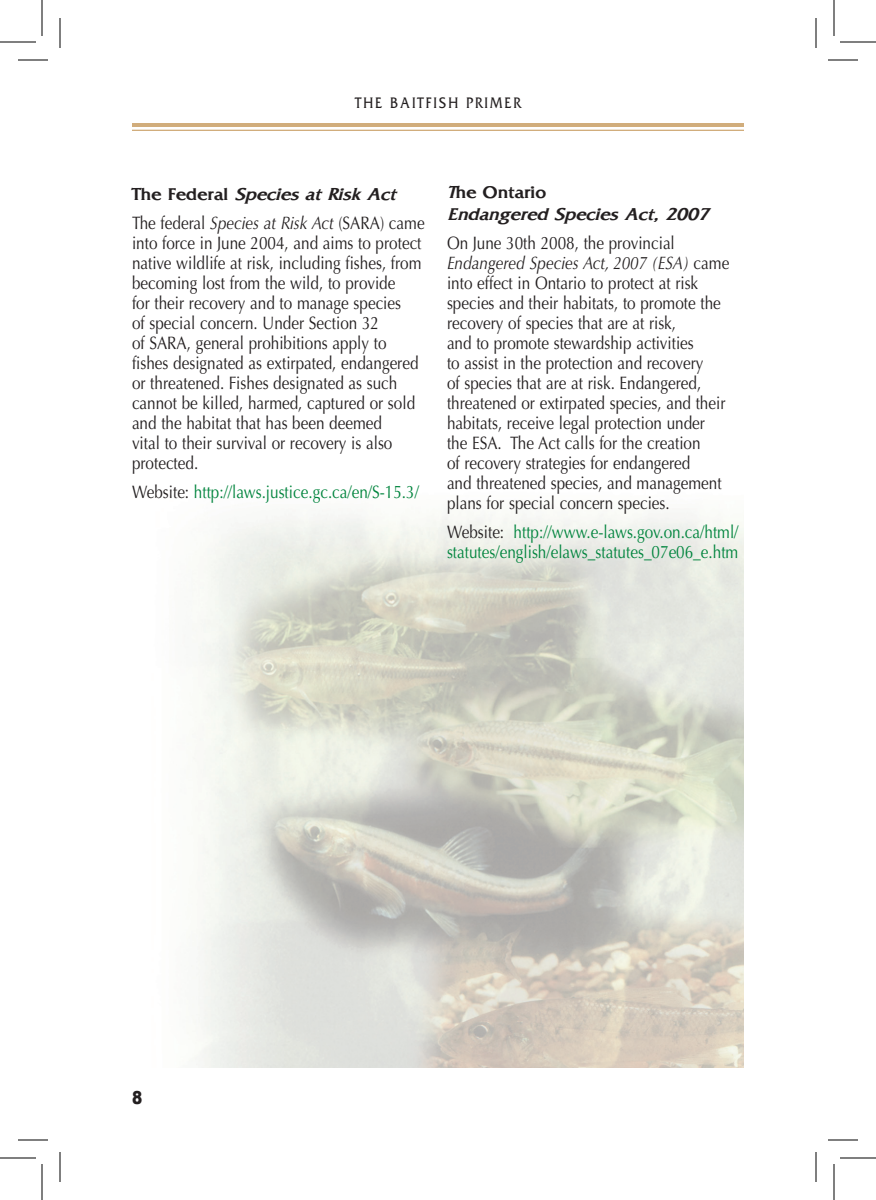
<style>
.page{position:relative;width:876px;height:1200px;background:#fff}
.page>*{position:absolute;margin:0;border:0;box-sizing:border-box;transform-origin:0 0}
.Body_Copy{font:18px/20px "Optima";color:#231f20;scale:.85 1}
.Body_Copy-2{font:18px/20px "Optima";color:#00843d;scale:.85 1}
.Subheading_2{font:italic 700 18px/22px "Fritz Quadrata";color:#231f20}
.t1{font:900 18px "Arial";color:#231f20;scale:.85 1}
.t2{font:16px "Friz Quadrata";letter-spacing:.15em;color:#231f20;scale:.85 1}
.s1{font-style:normal}
.s2{font-style:italic}
.s3{color:#231f20}
</style>
<div class="page">
<svg style="left:132px;top:129px;width:612px;height:1px"></svg>
<hr style="left:132px;top:123px;width:612px;height:4px;background:#d1ad7c">
<hr style="left:132px;top:130px;width:612px;height:1px;background:#d1ad7c">
<img style="left:192px;top:512px;width:552px;height:556px">
<hr style="left:18px;top:60px;width:30px;height:1px;background:#000">
<hr style="left:828px;top:60px;width:30px;height:1px;background:#000">
<hr style="left:18px;top:1140px;width:30px;height:1px;background:#000">
<hr style="left:828px;top:1140px;width:30px;height:1px;background:#000">
<hr style="left:60px;top:18px;width:1px;height:30px;background:#000">
<hr style="left:60px;top:1152px;width:1px;height:30px;background:#000">
<hr style="left:816px;top:18px;width:1px;height:30px;background:#000">
<hr style="left:816px;top:1152px;width:1px;height:30px;background:#000">
<hr style="left:0;top:42px;width:36px;height:1px;background:#000">
<hr style="left:840px;top:42px;width:36px;height:1px;background:#000">
<hr style="left:0;top:1158px;width:36px;height:1px;background:#000">
<hr style="left:840px;top:1158px;width:36px;height:1px;background:#000">
<hr style="left:42px;top:0;width:1px;height:36px;background:#000">
<hr style="left:42px;top:1164px;width:1px;height:36px;background:#000">
<hr style="left:834px;top:0;width:1px;height:36px;background:#000">
<hr style="left:834px;top:1164px;width:1px;height:36px;background:#000">
<p class="t2" style="left:355px;top:94px;width:196px">THE BAITFISH PRIMER</p>
<p class="Subheading_2" style="left:132px;top:183px;width:265px"><span class="s1">The Federal</span> Species at Risk Act</p>
<p class="Body_Copy" style="left:132px;top:213px;width:346px">The federal <span class="s2">Species at Risk Act</span> (SARA) came into force in June 2004, and aims to protect native wildlife at risk, including fishes, from becoming lost from the wild, to provide<br>for their recovery and to manage species<br>of special concern. Under Section 32<br>of SARA, general prohibitions apply to fishes designated as extirpated, endangered or threatened. Fishes designated as such cannot be killed, harmed, captured or sold and the habitat that has been deemed<br>vital to their survival or recovery is also protected.</p>
<p class="Body_Copy-2" style="left:132px;top:482px;width:339px"><span class="s3">Website:</span> http://laws.justice.gc.ca/en/S-15.3/</p>
<p class="Subheading_2" style="left:447px;top:182px;width:263px">T<span class="s1">he Ontario<br></span>Endangered Species Act, 2007</p>
<p class="Body_Copy" style="left:447px;top:233px;width:334px">On June 30th 2008, the provincial <span class="s2">Endangered Species Act, 2007 (ESA)</span> came into effect in Ontario to protect at risk species and their habitats, to promote the recovery of species that are at risk,<br>and to promote stewardship activities<br>to assist in the protection and recovery<br>of species that are at risk. Endangered, threatened or extirpated species, and their habitats, receive legal protection under the ESA. The Act calls for the creation<br>of recovery strategies for endangered<br>and threatened species, and management plans for special concern species.</p>
<p class="Body_Copy-2" style="left:447px;top:522px;width:344px"><span class="s3">Website:</span> http://www.e-laws.gov.on.ca/html/ statutes/english/elaws_statutes_07e06_e.htm</p>
<p class="t1" style="left:132px;top:1085px;width:14px">8</p>
</div>
